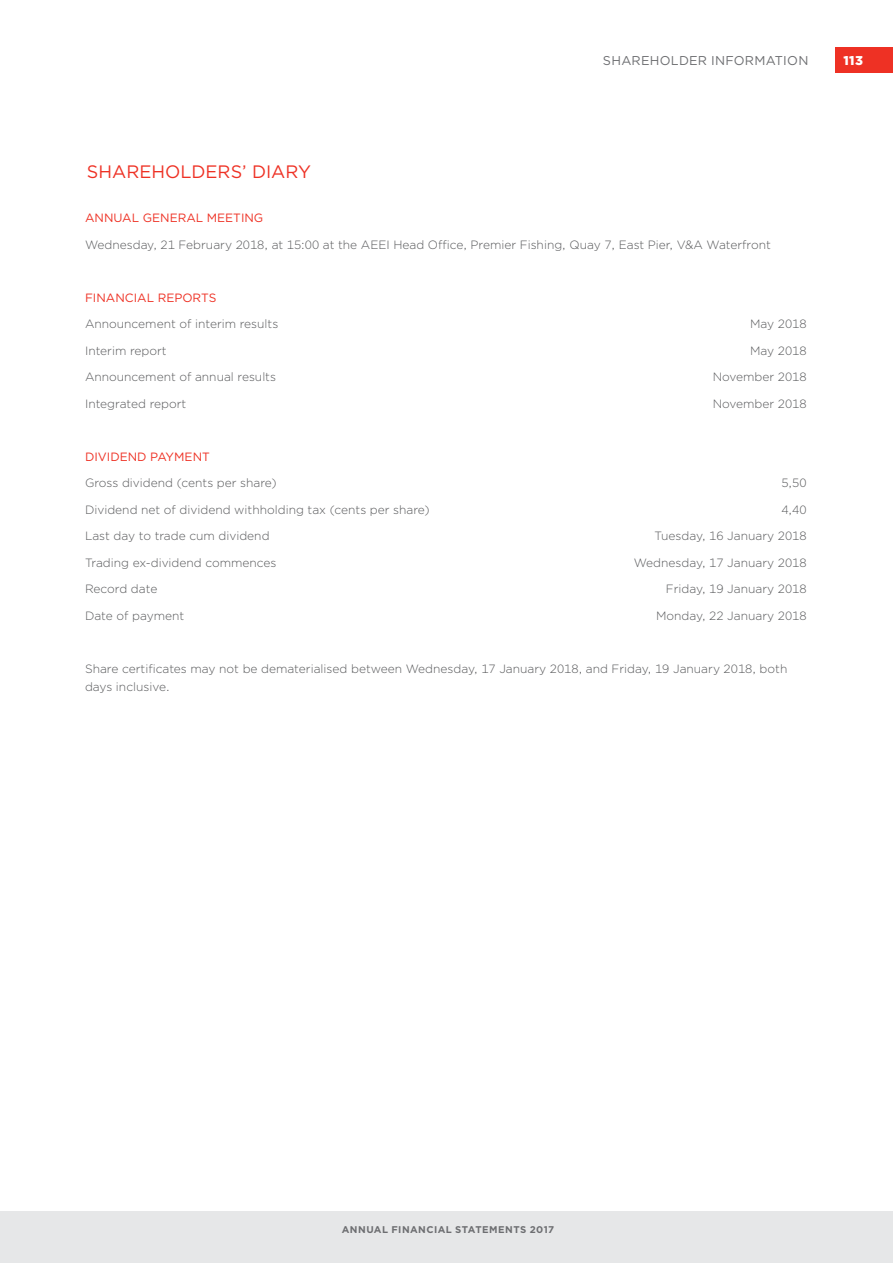
<style>
.page{position:relative;width:893px;height:1263px;background:#fff}
.page>*{position:absolute;margin:0;border:0;box-sizing:border-box;transform-origin:0 0}
.t1{font:18px "Gotham";color:#ee3124}
.t2{font:12.75px "Gotham";letter-spacing:.02em;color:#6d6e71}
.t3{font:900 12.75px "Gotham";color:#fff}
.t4{font:300 12px/18px "Gotham";color:#58595b}
.t5{font:12px "Gotham";color:#ee3124}
.t6{font:700 9.75px "Gotham";letter-spacing:.045em;color:#6d6e71}
</style>
<div class="page">
<div style="left:0;top:1212px;width:893px;height:51px;background:#e6e7e8"></div>
<div style="left:835px;top:47px;width:58px;height:25px;background:#ee3124"></div>
<p class="t2" style="left:603px;top:52px;width:207px">SHAREHOLDER INFORMATION</p>
<p class="t3" style="left:843px;top:51px;width:21px">113</p>
<h1 class="t1" style="left:87px;top:160px;width:226px">SHAREHOLDERS’ DIARY</h1>
<p class="t5" style="left:85px;top:210px;width:180px">ANNUAL GENERAL MEETING</p>
<p class="t4" style="left:85px;top:235px;width:687px">Wednesday, 21 February 2018, at 15:00 at the AEEI Head Office, Premier Fishing, Quay 7, East Pier, V&amp;A Waterfront</p>
<p class="t5" style="left:85px;top:290px;width:133px">FINANCIAL REPORTS</p>
<p class="t4" style="left:85px;top:315px;width:195px">Announcement of interim results</p>
<p class="t4" style="left:750px;top:315px;width:58px">May 2018</p>
<p class="t4" style="left:85px;top:341px;width:83px">Interim report</p>
<p class="t4" style="left:750px;top:341px;width:58px">May 2018</p>
<p class="t4" style="left:85px;top:368px;width:193px">Announcement of annual results</p>
<p class="t4" style="left:713px;top:368px;width:95px">November 2018</p>
<p class="t4" style="left:85px;top:394px;width:103px">Integrated report</p>
<p class="t4" style="left:713px;top:394px;width:95px">November 2018</p>
<p class="t5" style="left:85px;top:449px;width:126px">DIVIDEND PAYMENT</p>
<p class="t4" style="left:85px;top:474px;width:193px">Gross dividend (cents per share)</p>
<p class="t4" style="left:781px;top:474px;width:27px">5,50</p>
<p class="t4" style="left:85px;top:500px;width:346px">Dividend net of dividend withholding tax (cents per share)</p>
<p class="t4" style="left:781px;top:500px;width:27px">4,40</p>
<p class="t4" style="left:85px;top:527px;width:186px">Last day to trade cum dividend</p>
<p class="t4" style="left:655px;top:527px;width:153px">Tuesday, 16 January 2018</p>
<p class="t4" style="left:85px;top:553px;width:193px">Trading ex-dividend commences</p>
<p class="t4" style="left:634px;top:553px;width:174px">Wednesday, 17 January 2018</p>
<p class="t4" style="left:85px;top:580px;width:74px">Record date</p>
<p class="t4" style="left:666px;top:580px;width:142px">Friday, 19 January 2018</p>
<p class="t4" style="left:85px;top:606px;width:101px">Date of payment</p>
<p class="t4" style="left:656px;top:606px;width:152px">Monday, 22 January 2018</p>
<p class="t4" style="left:85px;top:659px;width:704px">Share certificates may not be dematerialised between Wednesday, 17 January 2018, and Friday, 19 January 2018, both days inclusive.</p>
<p class="t6" style="left:342px;top:1222px;width:214px">ANNUAL FINANCIAL STATEMENTS 2017</p>
</div>
